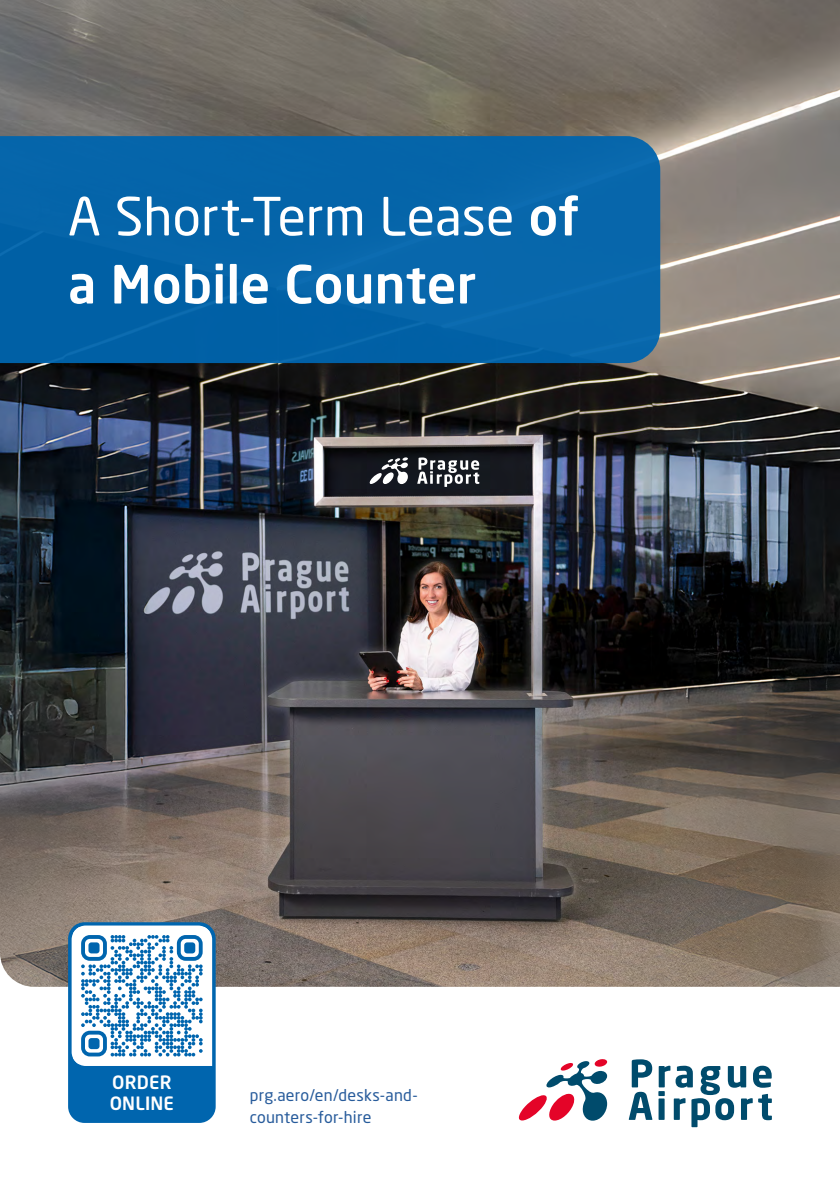
<style>
.page{position:relative;width:840px;height:1191px;background:#fff}
.page>*{position:absolute;margin:0;border:0;box-sizing:border-box;transform-origin:0 0}
.t1{font:52px/68px "Neo Sans Pro LP";color:#fff}
.t2{font:500 18.2px/21.8px "Neo Sans Pro LP";letter-spacing:.01em;color:#fff}
.t3{font:16px/22px "Neo Sans Pro LP";letter-spacing:.01em;color:#275b9b}
.s1{font-weight:500}
</style>
<div class="page">
<img style="left:0;top:0;width:839px;height:986px">
<svg style="left:417px;top:457px;width:62px;height:30px"></svg>
<svg style="left:368px;top:457px;width:39px;height:27px"></svg>
<div style="left:0;top:136px;width:660px;height:227px;background:#0565aa"></div>
<svg style="left:628px;top:1059px;width:24px;height:60px"></svg>
<svg style="left:658px;top:1065px;width:113px;height:62px"></svg>
<svg style="left:518px;top:1059px;width:88px;height:61px"></svg>
<div style="left:68px;top:922px;width:147px;height:201px;background:#0065ae;border-radius:16px"></div>
<svg style="left:72px;top:925px;width:140px;height:141px"></svg>
<h1 class="t1" style="left:68px;top:182px;width:512px">A Short-Term Lease <span class="s1">of a Mobile Counter</span></h1>
<p class="t2" style="left:110px;top:1070px;width:66px">ORDER<br>ONLINE</p>
<p class="t3" style="left:249px;top:1083px;width:169px">prg.aero/en/desks-and&shy;counters-for-hire</p>
</div>
